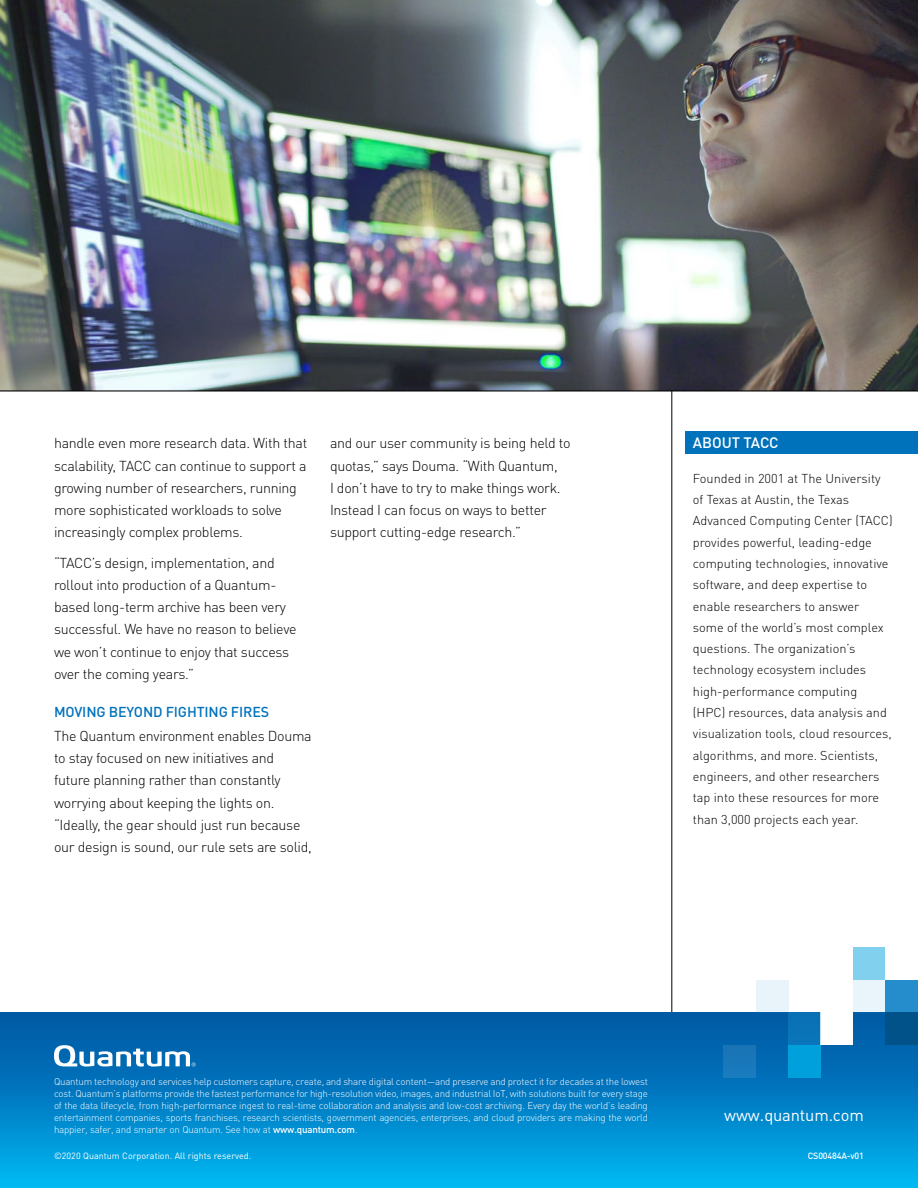
<style>
.page{position:relative;width:918px;height:1188px;background:#fff}
.page>*{position:absolute;margin:0;border:0;box-sizing:border-box;transform-origin:0 0}
.t1{font:16.5px "DIN Pro";letter-spacing:-.01em;color:#fff}
.t2{font:500 15px "DIN Pro";letter-spacing:-.005em;color:#fff}
.t3{font:300 14.25px/22.2px "DIN Pro";letter-spacing:-.02em;color:#000}
.t4{font:500 14.25px "DIN Pro";letter-spacing:-.01em;color:#0072bc}
.t5{font:300 12.75px/21.3px "DIN Pro";color:#000}
.t6{font:300 9.75px/12px "DIN Pro";letter-spacing:-.02em;color:#fff;text-align:justify}
.t7{font:9px "DIN Pro";color:#fff}
.t8{font:500 9px "DIN Pro";letter-spacing:-.02em;color:#fff}
.s1{font-weight:500}
</style>
<div class="page">
<hr style="left:671px;top:52px;width:1px;height:977px;background:#000">
<img style="left:0;top:0;width:918px;height:392px">
<div style="left:0;top:1012px;width:918px;height:176px;background:linear-gradient(to bottom,#004f9d,#00b4ef)"></div>
<div style="left:853px;top:948px;width:33px;height:32px;background:#80d0ee"></div>
<div style="left:853px;top:980px;width:33px;height:32px;background:#e9f5fb"></div>
<div style="left:886px;top:980px;width:32px;height:32px;background:#258dcc"></div>
<div style="left:886px;top:1012px;width:32px;height:33px;background:#005289"></div>
<hr style="left:917px;top:915px;width:1px;height:33px;background:#258dcc">
<hr style="left:917px;top:948px;width:1px;height:32px;background:#258dcc">
<div style="left:821px;top:1011px;width:32px;height:34px;background:#fff"></div>
<hr style="left:917px;top:1045px;width:1px;height:32px;background:#258dcc">
<hr style="left:917px;top:1077px;width:1px;height:33px;background:#258dcc">
<hr style="left:917px;top:1110px;width:1px;height:32px;background:#258dcc">
<hr style="left:917px;top:883px;width:1px;height:32px;background:#258dcc">
<div style="left:788px;top:1012px;width:33px;height:33px;background:#0a72b7"></div>
<div style="left:756px;top:980px;width:32px;height:32px;background:#e9f3fa"></div>
<div style="left:724px;top:1045px;width:32px;height:32px;background:#1977b9"></div>
<div style="left:788px;top:1045px;width:33px;height:32px;background:#00a0dd"></div>
<svg style="left:54px;top:1045px;width:142px;height:22px"></svg>
<div style="left:686px;top:431px;width:232px;height:23px;background:#0072bc"></div>
<p class="t3" style="left:54px;top:431px;width:255px">handle even more research data. With that scalability, TACC can continue to support a growing number of researchers, running more sophisticated workloads to solve increasingly complex problems.</p>
<p class="t3" style="left:54px;top:551px;width:244px">“TACC’s design, implementation, and rollout into production of a Quantum&shy;based long-term archive has been very successful. We have no reason to believe we won’t continue to enjoy that success over the coming years.”</p>
<p class="t4" style="left:54px;top:700px;width:217px">MOVING BEYOND FIGHTING FIRES</p>
<p class="t3" style="left:54px;top:724px;width:259px">The Quantum environment enables Douma to stay focused on new initiatives and future planning rather than constantly worrying about keeping the lights on. “Ideally, the gear should just run because our design is sound, our rule sets are solid,</p>
<p class="t3" style="left:330px;top:431px;width:242px">and our user community is being held to quotas,” says Douma. “With Quantum,<br>I don’t have to try to make things work.<br>Instead I can focus on ways to better support cutting-edge research.”</p>
<p class="t2" style="left:693px;top:430px;width:87px">ABOUT TACC</p>
<p class="t5" style="left:693px;top:466px;width:201px">Founded in 2001 at The University of Texas at Austin, the Texas Advanced Computing Center (TACC) provides powerful, leading-edge computing technologies, innovative software, and deep expertise to enable researchers to answer some of the world’s most complex questions. The organization’s technology ecosystem includes high-performance computing (HPC) resources, data analysis and visualization tools, cloud resources, algorithms, and more. Scientists, engineers, and other researchers tap into these resources for more than 3,000 projects each year.</p>
<p class="t6" style="left:54px;top:1075px;width:596px">Quantum technology and services help customers capture, create, and share digital content—and preserve and protect it for decades at the lowest cost. Quantum’s platforms provide the fastest performance for high-resolution video, images, and industrial IoT, with solutions built for every stage of the data lifecycle, from high-performance ingest to real-time collaboration and analysis and low-cost archiving. Every day the world’s leading entertainment companies, sports franchises, research scientists, government agencies, enterprises, and cloud providers are making the world happier, safer, and smarter on Quantum. See how at <span class="s1">www.quantum.com</span>.</p>
<p class="t7" style="left:54px;top:1148px;width:199px">©2020 Quantum Corporation. All rights reserved.</p>
<p class="t8" style="left:808px;top:1149px;width:58px">CS00484A-v01</p>
<p class="t1" style="left:724px;top:1102px;width:141px">www.quantum.com</p>
</div>
